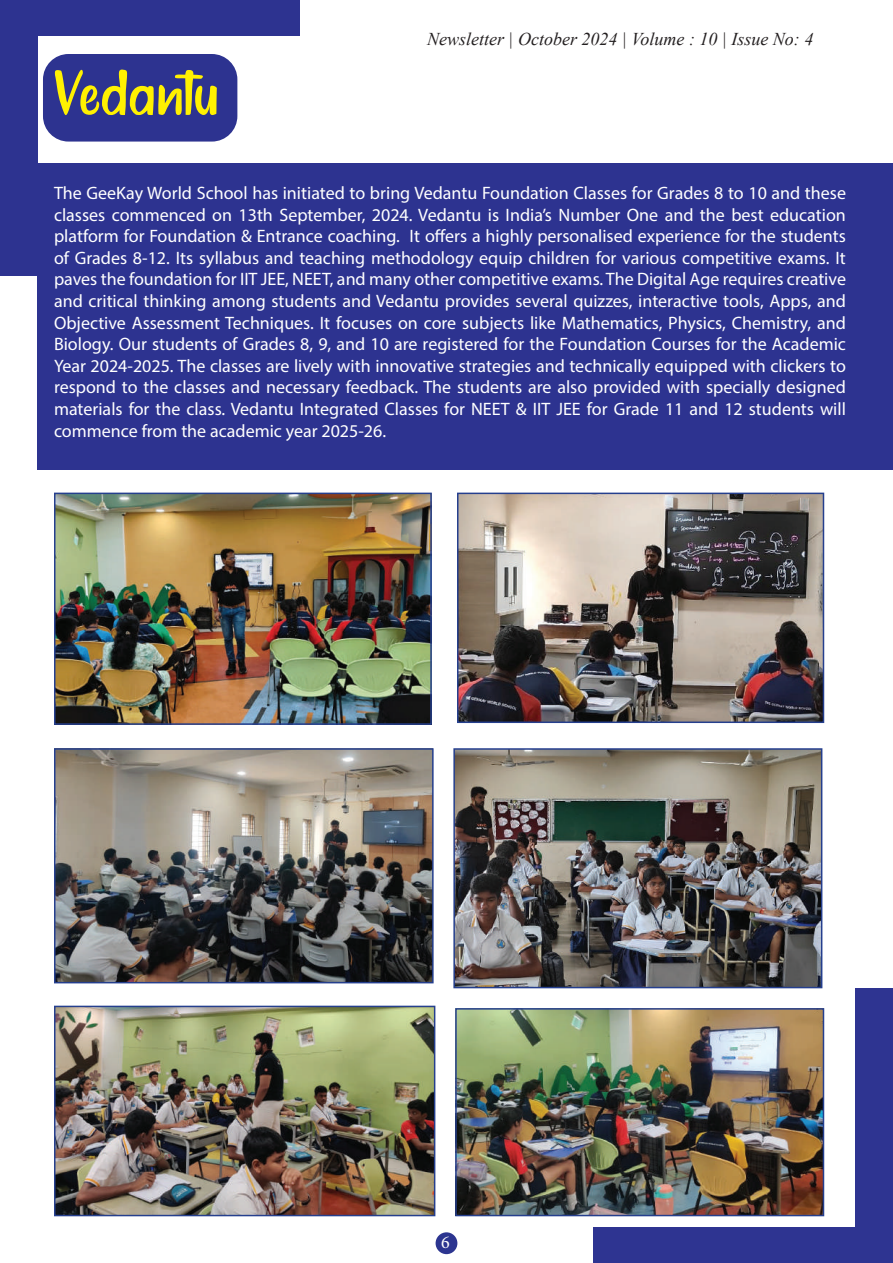
<style>
.page{position:relative;width:893px;height:1263px;background:#fff}
.page>*{position:absolute;margin:0;border:0;box-sizing:border-box;transform-origin:0 0}
.t1{font:64.5px "Summerbee";letter-spacing:-.01em;color:#fff101}
.t2{font:18px/21.6px "Myriad Pro";color:#fff;text-align:justify}
.t3{font:italic 18px "Times New Roman";color:#231f20}
.t4{font:18px "Minion Pro";color:#fff}
</style>
<div class="page">
<div style="left:0;top:1px;width:300px;height:35px;background:#2d3390"></div>
<div style="left:0;top:35px;width:37px;height:241px;background:#2d3390"></div>
<div style="left:593px;top:1228px;width:300px;height:35px;background:#2e3491"></div>
<div style="left:856px;top:988px;width:37px;height:240px;background:#2e3491"></div>
<div style="left:436px;top:1232px;width:21px;height:22px;background:#2c3590;border-radius:50%"></div>
<div style="left:38px;top:163px;width:855px;height:306px;background:#2d3390"></div>
<div style="left:43px;top:54px;width:194px;height:88px;background:#2d3390;border-radius:26px"></div>
<img style="left:57px;top:496px;width:372px;height:226px">
<div style="left:54px;top:493px;width:378px;height:232px;border:2px solid #253f8e"></div>
<img style="left:57px;top:1009px;width:375px;height:204px">
<div style="left:54px;top:1006px;width:381px;height:210px;border:2px solid #253f8e"></div>
<img style="left:456px;top:751px;width:363px;height:234px">
<div style="left:453px;top:748px;width:369px;height:240px;border:2px solid #253f8e"></div>
<img style="left:460px;top:496px;width:361px;height:224px">
<div style="left:457px;top:493px;width:367px;height:230px;border:2px solid #253f8e"></div>
<img style="left:57px;top:751px;width:374px;height:229px">
<div style="left:54px;top:748px;width:380px;height:235px;border:2px solid #253f8e"></div>
<img style="left:458px;top:1011px;width:363px;height:202px">
<div style="left:455px;top:1008px;width:369px;height:208px;border:2px solid #253f8e"></div>
<h1 class="t1" style="left:54px;top:56px;width:167px">Vedantu</h1>
<p class="t3" style="left:427px;top:26px;width:388px">Newsletter | October 2024 | Volume : 10 | Issue No: 4</p>
<p class="t2" style="left:54px;top:182px;width:793px">The GeeKay World School has initiated to bring Vedantu Foundation Classes for Grades 8 to 10 and these classes commenced on 13th September, 2024. Vedantu is India’s Number One and the best education platform for Foundation &amp; Entrance coaching. It offers a highly personalised experience for the students of Grades 8-12. Its syllabus and teaching methodology equip children for various competitive exams. It paves the foundation for IIT JEE, NEET, and many other competitive exams. The Digital Age requires creative and critical thinking among students and Vedantu provides several quizzes, interactive tools, Apps, and Objective Assessment Techniques. It focuses on core subjects like Mathematics, Physics, Chemistry, and Biology. Our students of Grades 8, 9, and 10 are registered for the Foundation Courses for the Academic Year 2024-2025. The classes are lively with innovative strategies and technically equipped with clickers to respond to the classes and necessary feedback. The students are also provided with specially designed materials for the class. Vedantu Integrated Classes for NEET &amp; IIT JEE for Grade 11 and 12 students will commence from the academic year 2025-26.</p>
<p class="t4" style="left:441px;top:1230px;width:10px">6</p>
</div>
